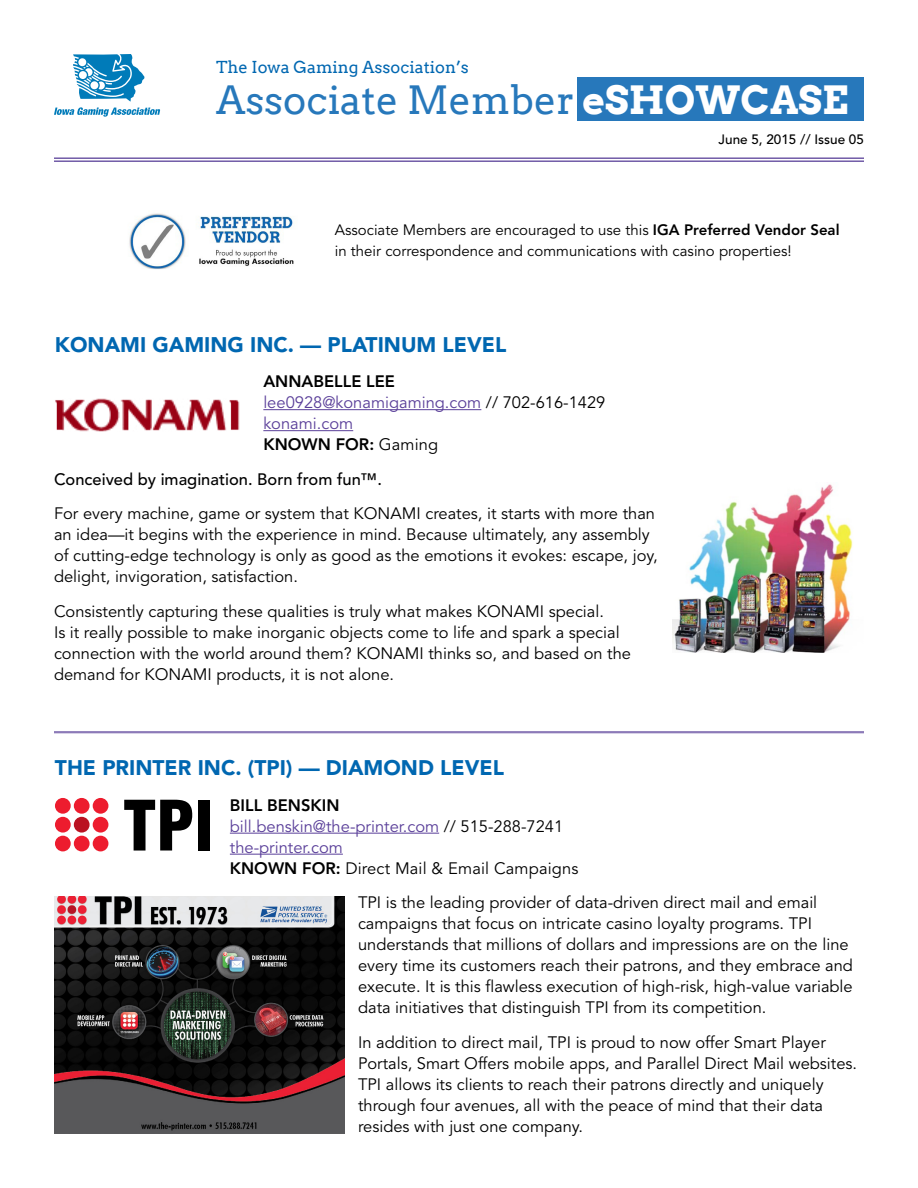
<style>
.page{position:relative;width:918px;height:1188px;background:#fff}
.page>*{position:absolute;margin:0;border:0;box-sizing:border-box;transform-origin:0 0}
.t1{font:39px "Arvo";color:#2778bb}
.t2{font:900 21px "Avenir";color:#0067b1}
.t3{font:16.5px/21px "Avenir";color:#000}
.t4{font:16.5px/21px "Avenir";color:#5a3f99}
.t5{font:500 16.5px "Avenir";color:#000}
.t6{font:16.5px "Arvo";color:#0067b1}
.t7{font:15px/21px "Avenir";color:#000}
.t8{font:500 13.5px "Avenir";color:#000}
.s1{font-weight:700;color:#fff}
.s2{font-weight:800}
.s3{font-weight:800;color:#000}
.s4{color:#000}
</style>
<div class="page">
<div style="left:578px;top:78px;width:286px;height:43px;background:#2778bb"></div>
<svg style="left:54px;top:54px;width:106px;height:63px"></svg>
<hr style="left:54px;top:157px;width:810px;height:2px;background:#715ba7">
<hr style="left:54px;top:160px;width:810px;height:2px;background:#715ba7">
<hr style="left:263px;top:409px;width:218px;height:1px;background:#5a3f99">
<hr style="left:263px;top:430px;width:90px;height:1px;background:#5a3f99">
<img style="left:129px;top:213px;width:165px;height:56px">
<hr style="left:54px;top:732px;width:810px;height:1px;background:#715ba7">
<hr style="left:54px;top:733px;width:810px;height:1px;background:#715ba7">
<hr style="left:230px;top:833px;width:209px;height:1px;background:#5a3f99">
<hr style="left:230px;top:854px;width:113px;height:1px;background:#5a3f99">
<svg style="left:124px;top:800px;width:68px;height:51px"></svg>
<div style="left:198px;top:800px;width:12px;height:51px;background:#000"></div>
<div style="left:74px;top:817px;width:16px;height:16px;background:#ba1221;border-radius:50%"></div>
<div style="left:93px;top:798px;width:15px;height:16px;background:#ed1c2e;border-radius:50%"></div>
<div style="left:74px;top:798px;width:16px;height:16px;background:#ed1c2e;border-radius:50%"></div>
<div style="left:55px;top:798px;width:16px;height:16px;background:#ed1c2e;border-radius:50%"></div>
<div style="left:93px;top:817px;width:15px;height:16px;background:#ed1c2e;border-radius:50%"></div>
<div style="left:55px;top:817px;width:16px;height:16px;background:#ed1c2e;border-radius:50%"></div>
<div style="left:93px;top:836px;width:15px;height:15px;background:#ed1c2e;border-radius:50%"></div>
<div style="left:74px;top:836px;width:16px;height:15px;background:#ed1c2e;border-radius:50%"></div>
<div style="left:55px;top:836px;width:16px;height:15px;background:#ed1c2e;border-radius:50%"></div>
<img style="left:55px;top:897px;width:290px;height:237px">
<img style="left:55px;top:398px;width:185px;height:34px">
<img style="left:672px;top:484px;width:181px;height:168px">
<p class="t6" style="left:216px;top:57px;width:254px">The Iowa Gaming Association’s</p>
<h1 class="t1" style="left:216px;top:77px;width:634px">Associate Member <span class="s1">ESHOWCASE</span></h1>
<p class="t8" style="left:719px;top:132px;width:147px">June 5, 2015 // Issue 05</p>
<p class="t7" style="left:335px;top:220px;width:506px">Associate Members are encouraged to use this <span class="s2">IGA PREFERRED VENDOR SEAL </span>in their correspondence and communications with casino properties!</p>
<p class="t2" style="left:55px;top:332px;width:453px">KONAMI GAMING INC. — PLATINUM LEVEL</p>
<p class="t4" style="left:263px;top:371px;width:344px"><span class="s3">ANNABELLE LEE </span>lee0928@konamigaming.com <span class="s4">// 702-616-1429 </span>konami.com<br><span class="s3">KNOWN FOR:</span> <span class="s4">Gaming</span></p>
<p class="t5" style="left:54px;top:469px;width:330px">Conceived by imagination. Born from fun™.</p>
<p class="t3" style="left:54px;top:503px;width:605px">For every machine, game or system that KONAMI creates, it starts with more than an idea—it begins with the experience in mind. Because ultimately, any assembly of cutting-edge technology is only as good as the emotions it evokes: escape, joy, delight, invigoration, satisfaction.</p>
<p class="t3" style="left:54px;top:601px;width:579px">Consistently capturing these qualities is truly what makes KONAMI special.<br>Is it really possible to make inorganic objects come to life and spark a special connection with the world around them? KONAMI thinks so, and based on the demand for KONAMI products, it is not alone.</p>
<p class="t2" style="left:55px;top:755px;width:451px">THE PRINTER INC. (TPI) — DIAMOND LEVEL</p>
<p class="t4" style="left:230px;top:795px;width:350px"><span class="s3">BI LL BENSKI N<br></span>bill.benskin@the-printer.com <span class="s4">// 515-288-7241 </span>the-printer.com<br><span class="s3">KNOWN FOR:</span> <span class="s4">Direct Mail &amp; Email Campaigns</span></p>
<p class="t3" style="left:358px;top:892px;width:496px">TPI is the leading provider of data-driven direct mail and email campaigns that focus on intricate casino loyalty programs. TPI understands that millions of dollars and impressions are on the line every time its customers reach their patrons, and they embrace and execute. It is this flawless execution of high-risk, high-value variable data initiatives that distinguish TPI from its competition.</p>
<p class="t3" style="left:358px;top:1032px;width:501px">In addition to direct mail, TPI is proud to now offer Smart Player Portals, Smart Offers mobile apps, and Parallel Direct Mail websites.<br>TPI allows its clients to reach their patrons directly and uniquely through four avenues, all with the peace of mind that their data resides with just one company.</p>
</div>
